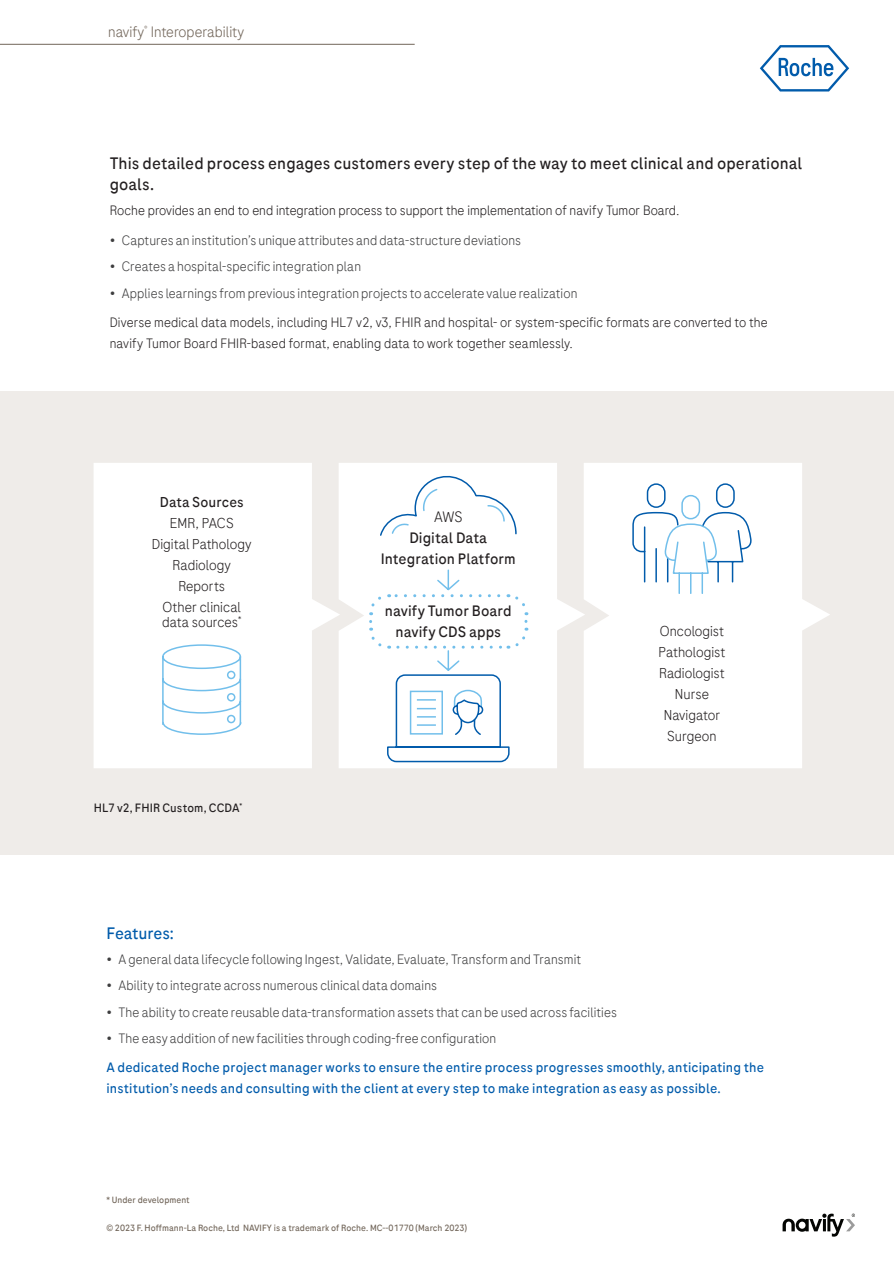
<style>
.page{position:relative;width:894px;height:1263px;background:#fff}
.page>*{position:absolute;margin:0;border:0;box-sizing:border-box;transform-origin:0 0}
.t1{font:16.5px/21px "Roche Sans";color:#231f20}
.t2{font:16.5px "Roche Sans";letter-spacing:-.005em;color:#015bab}
.t3{font:15px "Roche Sans";color:#231f20}
.t4{font:300 15px "Roche Sans";color:#716559}
.t5{font:300 15px "Roche Sans";color:#231f20}
.t6{font:300 14.25px/21px "Roche Sans";color:#231f20}
.t7{font:14.25px "Roche Sans";letter-spacing:.005em;color:#231f20}
.IMC_05_Graphic_text{font:300 13.5px "Roche Sans";letter-spacing:.01em;color:#3e3e3f}
.t8{font:300 13.5px/21px "Roche Sans";letter-spacing:.005em;color:#231f20}
.t9{font:13.5px/21px "Roche Sans";letter-spacing:.01em;color:#015bab}
.t10{font:12px "Roche Sans";letter-spacing:.005em;color:#231f20}
.t11{font:9px "Roche Sans";color:#716559}
</style>
<div class="page">
<svg style="left:782px;top:1213px;width:72px;height:23px"></svg>
<div style="left:0;top:391px;width:893px;height:464px;background:#efece9"></div>
<svg style="left:760px;top:45px;width:88px;height:46px"></svg>
<hr style="left:0;top:44px;width:414px;height:1px;background:#716559">
<svg style="left:94px;top:463px;width:244px;height:305px;background:#fdfcfc"></svg>
<svg style="left:161px;top:643px;width:81px;height:92px;background:#eef7fc"></svg>
<div style="left:227px;top:670px;width:8px;height:9px;border:2px solid #72bfeb;border-radius:50%"></div>
<div style="left:227px;top:693px;width:8px;height:8px;border:2px solid #72bfeb;border-radius:50%"></div>
<div style="left:227px;top:715px;width:8px;height:8px;border:2px solid #72bfeb;border-radius:50%"></div>
<svg style="left:338px;top:463px;width:245px;height:305px;fill:#fff"></svg>
<svg style="left:378px;top:472px;width:139px;height:65px;background:#f4f8fb"></svg>
<svg style="left:583px;top:463px;width:247px;height:305px;background:#fcfcfb"></svg>
<svg style="left:631px;top:482px;width:120px;height:113px;background:#ebf3f9"></svg>
<div style="left:715px;top:483px;width:19px;height:25px;border:2px solid #015bab;border-radius:9px"></div>
<svg style="left:367px;top:568px;width:162px;height:195px;background:#f3f8fb"></svg>
<p class="t4" style="left:108px;top:22px;width:137px">navify<sup>®</sup> Interoperability</p>
<p class="t1" style="left:110px;top:153px;width:693px">This detailed process engages customers every step of the way to meet clinical and operational goals.</p>
<p class="t8" style="left:110px;top:200px;width:571px">Roche provides an end to end integration process to support the implementation of navify Tumor Board.</p>
<p class="IMC_05_Graphic_text" style="left:110px;top:232px;width:413px">• Captures an institution’s unique attributes and data-structure deviations</p>
<p class="IMC_05_Graphic_text" style="left:110px;top:258px;width:253px">• Creates a hospital-specific integration plan</p>
<p class="IMC_05_Graphic_text" style="left:110px;top:285px;width:469px">• Applies learnings from previous integration projects to accelerate value realization</p>
<p class="t8" style="left:110px;top:312px;width:659px">Diverse medical data models, including HL7 v2, v3, FHIR and hospital- or system-specific formats are converted to the navify Tumor Board FHIR-based format, enabling data to work together seamlessly.</p>
<p class="t7" style="left:160px;top:493px;width:85px">Data Sources</p>
<p class="t6" style="left:170px;top:512px;width:65px">EMR, PACS</p>
<p class="t6" style="left:152px;top:533px;width:101px">Digital Pathology</p>
<p class="t6" style="left:173px;top:554px;width:60px">Radiology</p>
<p class="t6" style="left:178px;top:575px;width:48px">Reports</p>
<p class="t6" style="left:162px;top:599px;width:81px;line-height:15px">Other clinical data sources<sup>*</sup></p>
<p class="t10" style="left:94px;top:800px;width:150px">HL7 v2, FHIR Custom, CCDA<sup>*</sup></p>
<p class="t5" style="left:434px;top:507px;width:30px">AWS</p>
<p class="t3" style="left:409px;top:528px;width:79px">Digital Data</p>
<p class="t3" style="left:380px;top:549px;width:137px">Integration Platform</p>
<p class="t3" style="left:384px;top:602px;width:128px">navify Tumor Board</p>
<p class="t3" style="left:395px;top:623px;width:107px">navify CDS apps</p>
<p class="t6" style="left:658px;top:620px;width:68px;text-align:center">Oncologist<br>Pathologist<br>Radiologist<br>Nurse</p>
<p class="t6" style="left:663px;top:704px;width:58px">Navigator<br>Surgeon</p>
<p class="t2" style="left:106px;top:923px;width:69px">Features:</p>
<p class="IMC_05_Graphic_text" style="left:106px;top:951px;width:476px">• A general data lifecycle following Ingest, Validate, Evaluate, Transform and Transmit</p>
<p class="IMC_05_Graphic_text" style="left:106px;top:977px;width:332px">• Ability to integrate across numerous clinical data domains</p>
<p class="IMC_05_Graphic_text" style="left:106px;top:1003px;width:511px">• The ability to create reusable data-transformation assets that can be used across facilities</p>
<p class="IMC_05_Graphic_text" style="left:106px;top:1030px;width:391px">• The easy addition of new facilities through coding-free configuration</p>
<p class="t9" style="left:106px;top:1057px;width:659px">A dedicated Roche project manager works to ensure the entire process progresses smoothly, anticipating the institution’s needs and consulting with the client at every step to make integration as easy as possible.</p>
<p class="t11" style="left:106px;top:1194px;width:84px">* Under development</p>
<p class="t11" style="left:106px;top:1222px;width:362px">© 2023 F. Hoffmann-La Roche, Ltd NAVIFY is a trademark of Roche. MC--01770 (March 2023)</p>
</div>
